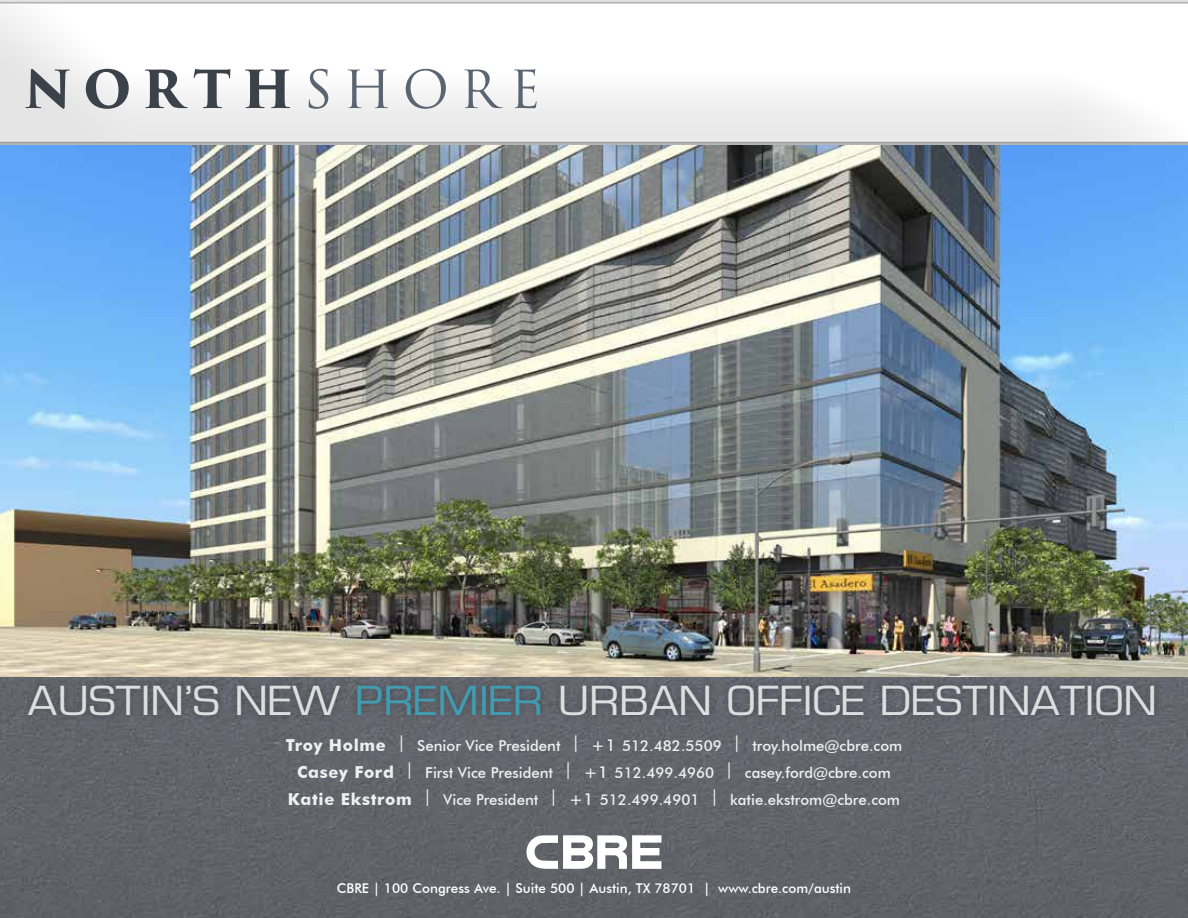
<style>
.page{position:relative;width:1188px;height:918px;background:#fff}
.page>*{position:absolute;margin:0;border:0;box-sizing:border-box;transform-origin:0 0}
.t1{font:39px "Eurostile";color:#dedee0;scale:1.1 1}
.t2{font:500 15px/26.7px "Futura BT";color:#efeff0;text-align:center}
.t3{font:500 13.5px "Futura BT";color:#fff}
.s1{color:#429cb1}
.s2{font-weight:700;font-size:16.5px}
.s3{font-size:16.5px}
</style>
<div class="page">
<img style="left:0;top:0;width:1188px;height:146px">
<img style="left:0;top:677px;width:1188px;height:241px">
<img style="left:0;top:146px;width:1188px;height:531px">
<svg style="left:526px;top:835px;width:136px;height:34px"></svg>
<div style="left:21px;top:677px;width:1142px;height:46px;background:#5d6067"></div>
<svg style="left:25px;top:69px;width:45px;height:40px;background:#a3a5a8"></svg>
<svg style="left:86px;top:69px;width:43px;height:40px"></svg>
<svg style="left:145px;top:70px;width:43px;height:38px"></svg>
<svg style="left:194px;top:69px;width:36px;height:39px"></svg>
<svg style="left:245px;top:70px;width:45px;height:38px"></svg>
<svg style="left:309px;top:69px;width:19px;height:40px"></svg>
<svg style="left:348px;top:70px;width:40px;height:38px"></svg>
<svg style="left:406px;top:69px;width:40px;height:40px"></svg>
<svg style="left:464px;top:70px;width:39px;height:38px"></svg>
<svg style="left:514px;top:69px;width:23px;height:39px"></svg>
<h1 class="t1" style="left:28px;top:677px;width:510px">AUSTIN’S NEW <span class="s1">PREMIER</span> URBAN</h1>
<h1 class="t1" style="left:727px;top:677px;width:22px">OFFICE</h1>
<h1 class="t1" style="left:880px;top:677px;width:253px">DESTINATION</h1>
<p class="t2" style="left:286px;top:733px;width:618px"><span class="s2">Troy Holme</span> <sup>|</sup> Senior Vice President <sup>|</sup> <span class="s3">+1</span> 512.482.5509 <sup>|</sup> troy.holme@cbre.com<br><span class="s2">Casey Ford</span> <sup>|</sup> First Vice President <sup>|</sup> <span class="s3">+1</span> 512.499.4960 <sup>|</sup> casey.ford@cbre.com<br><span class="s2">Katie Ekstrom</span> <sup>|</sup> Vice President <sup>|</sup> <span class="s3">+1</span> 512.499.4901 <sup>|</sup> katie.ekstrom@cbre.com</p>
<p class="t3" style="left:337px;top:880px;width:516px">CBRE | 100 Congress Ave. | Suite 500 | Austin, TX 78701 | www.cbre.com/austin</p>
</div>
